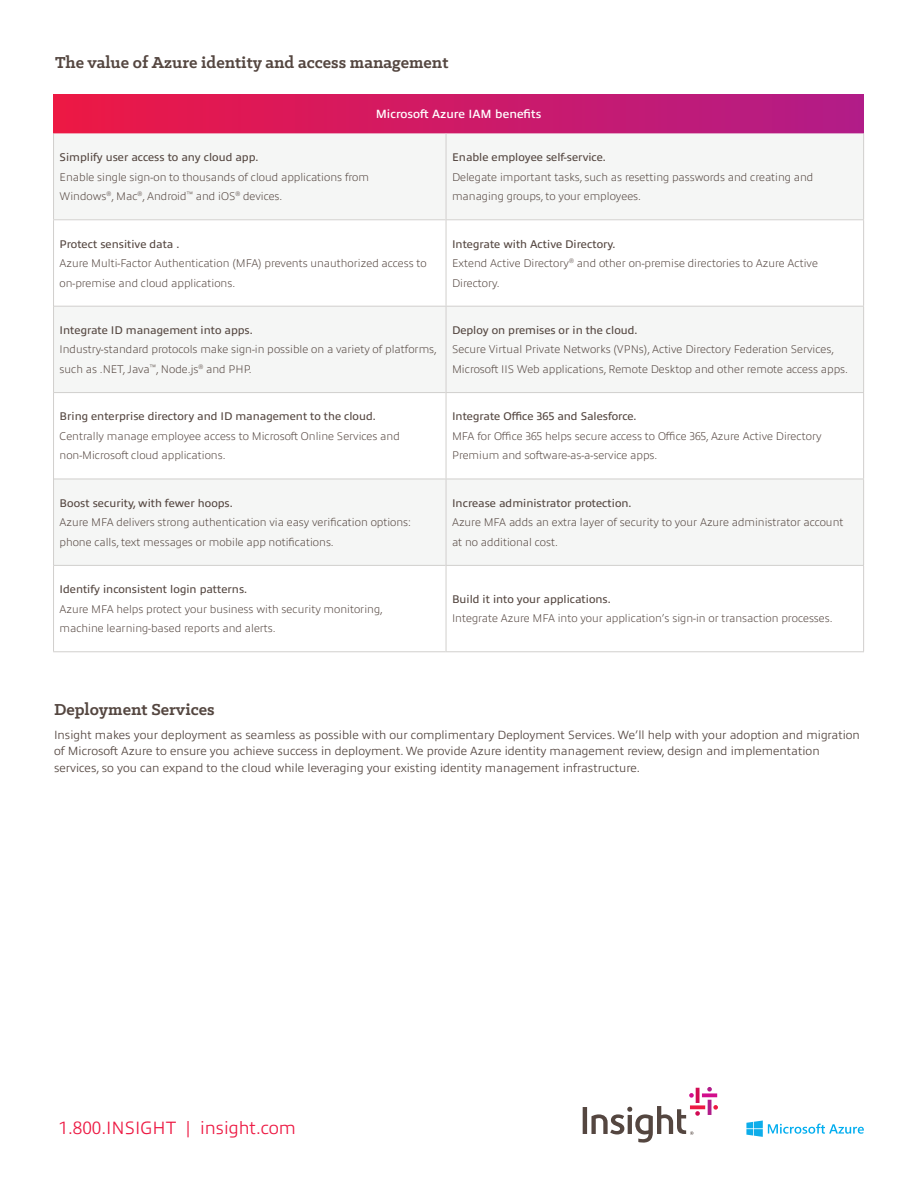
<style>
.page{position:relative;width:918px;height:1188px;background:#fff}
.page>*{position:absolute;margin:0;border:0;box-sizing:border-box;transform-origin:0 0}
.Sub_title_1{font:700 18px "Klinic Slab";color:#544640}
.t1{font:300 18px "Allumi Pro";color:#ed1943}
.copy{font:300 12px/16.5px "Allumi Pro";color:#544640}
.t2{font:600 12px "Allumi Pro";color:#fff}
.t3{font:200 11.25px/19.5px "Allumi Pro";color:#544640}
.t4{font:11.25px "Allumi Pro";color:#544640}
</style>
<div class="page">
<div style="left:54px;top:94px;width:810px;height:39px;background:linear-gradient(to right,#ec1845,#b11c88)"></div>
<svg style="left:54px;top:133px;width:392px;height:432px;fill:#f5f6f5"></svg>
<svg style="left:447px;top:133px;width:416px;height:432px;fill:#f5f6f5"></svg>
<div style="left:54px;top:220px;width:392px;height:86px;background:#fff"></div>
<div style="left:446px;top:220px;width:418px;height:86px;background:#fff"></div>
<hr style="left:53px;top:133px;width:1px;height:86px;background:#d1cfcd">
<hr style="left:53px;top:219px;width:393px;height:1px;background:#d1cfcd">
<hr style="left:53px;top:220px;width:1px;height:86px;background:#d1cfcd">
<hr style="left:53px;top:306px;width:1px;height:86px;background:#d1cfcd">
<hr style="left:53px;top:392px;width:393px;height:1px;background:#d1cfcd">
<hr style="left:53px;top:393px;width:1px;height:86px;background:#d1cfcd">
<hr style="left:53px;top:479px;width:1px;height:86px;background:#d1cfcd">
<hr style="left:53px;top:565px;width:393px;height:1px;background:#d1cfcd">
<hr style="left:53px;top:566px;width:1px;height:85px;background:#d1cfcd">
<hr style="left:53px;top:651px;width:393px;height:1px;background:#d1cfcd">
<hr style="left:446px;top:133px;width:1px;height:86px;background:#d1cfcd">
<hr style="left:446px;top:220px;width:1px;height:86px;background:#d1cfcd">
<hr style="left:54px;top:306px;width:392px;height:1px;background:#d1cfcd">
<hr style="left:446px;top:307px;width:1px;height:85px;background:#d1cfcd">
<hr style="left:446px;top:393px;width:1px;height:86px;background:#d1cfcd">
<hr style="left:54px;top:479px;width:392px;height:1px;background:#d1cfcd">
<hr style="left:446px;top:479px;width:1px;height:86px;background:#d1cfcd">
<hr style="left:446px;top:566px;width:1px;height:85px;background:#d1cfcd">
<hr style="left:863px;top:133px;width:1px;height:86px;background:#d1cfcd">
<hr style="left:446px;top:219px;width:418px;height:1px;background:#d1cfcd">
<hr style="left:863px;top:220px;width:1px;height:86px;background:#d1cfcd">
<hr style="left:446px;top:306px;width:418px;height:1px;background:#d1cfcd">
<hr style="left:863px;top:307px;width:1px;height:85px;background:#d1cfcd">
<hr style="left:446px;top:392px;width:418px;height:1px;background:#d1cfcd">
<hr style="left:863px;top:393px;width:1px;height:86px;background:#d1cfcd">
<hr style="left:446px;top:479px;width:418px;height:1px;background:#d1cfcd">
<hr style="left:863px;top:479px;width:1px;height:86px;background:#d1cfcd">
<hr style="left:446px;top:565px;width:418px;height:1px;background:#d1cfcd">
<hr style="left:863px;top:566px;width:1px;height:85px;background:#d1cfcd">
<hr style="left:446px;top:651px;width:418px;height:1px;background:#d1cfcd">
<svg style="left:583px;top:1087px;width:135px;height:56px"></svg>
<svg style="left:746px;top:1121px;width:118px;height:16px"></svg>
<p class="Sub_title_1" style="left:55px;top:50px;width:395px">The value of Azure identity and access management</p>
<p class="t2" style="left:376px;top:105px;width:167px">Microsoft Azure IAM benefits</p>
<p class="t4" style="left:60px;top:149px;width:200px">Simplify user access to any cloud app.</p>
<p class="t3" style="left:60px;top:166px;width:311px">Enable single sign-on to thousands of cloud applications from</p>
<p class="t3" style="left:60px;top:186px;width:224px">Windows<sup>®</sup>, Mac<sup>®</sup>, Android<sup>™</sup> and iOS<sup>®</sup> devices.</p>
<p class="t4" style="left:452px;top:149px;width:155px">Enable employee self-service.</p>
<p class="t3" style="left:452px;top:166px;width:363px">Delegate important tasks, such as resetting passwords and creating and</p>
<p class="t3" style="left:452px;top:186px;width:191px">managing groups, to your employees.</p>
<p class="t4" style="left:60px;top:235px;width:121px">Protect sensitive data .</p>
<p class="t3" style="left:60px;top:253px;width:369px">Azure Multi-Factor Authentication (MFA) prevents unauthorized access to on-premise and cloud applications.</p>
<p class="t4" style="left:60px;top:322px;width:195px">Integrate ID management into apps.</p>
<p class="t3" style="left:60px;top:339px;width:379px">Industry-standard protocols make sign-in possible on a variety of platforms, such as .NET, Java<sup>™</sup>, Node.js<sup>®</sup> and PHP.</p>
<p class="t4" style="left:60px;top:408px;width:318px">Bring enterprise directory and ID management to the cloud.</p>
<p class="t3" style="left:60px;top:425px;width:342px">Centrally manage employee access to Microsoft Online Services and non-Microsoft cloud applications.</p>
<p class="t4" style="left:60px;top:495px;width:175px">Boost security, with fewer hoops.</p>
<p class="t3" style="left:60px;top:512px;width:353px">Azure MFA delivers strong authentication via easy verification options: phone calls, text messages or mobile app notifications.</p>
<p class="t4" style="left:60px;top:581px;width:189px">Identify inconsistent login patterns.</p>
<p class="t3" style="left:60px;top:598px;width:325px">Azure MFA helps protect your business with security monitoring,</p>
<p class="t3" style="left:60px;top:618px;width:218px">machine learning-based reports and alerts.</p>
<p class="t4" style="left:452px;top:235px;width:165px">Integrate with Active Directory.</p>
<p class="t3" style="left:452px;top:253px;width:367px">Extend Active Directory<sup>®</sup> and other on-premise directories to Azure Active</p>
<p class="t3" style="left:452px;top:272px;width:49px">Directory.</p>
<p class="t4" style="left:452px;top:322px;width:187px">Deploy on premises or in the cloud.</p>
<p class="t3" style="left:452px;top:339px;width:397px">Secure Virtual Private Networks (VPNs), Active Directory Federation Services,<br>Microsoft IIS Web applications, Remote Desktop and other remote access apps.</p>
<p class="t4" style="left:452px;top:408px;width:186px">Integrate Office 365 and Salesforce.</p>
<p class="t3" style="left:452px;top:425px;width:371px">MFA for Office 365 helps secure access to Office 365, Azure Active Directory</p>
<p class="t3" style="left:452px;top:445px;width:207px">Premium and software-as-a-service apps.</p>
<p class="t4" style="left:452px;top:495px;width:181px">Increase administrator protection.</p>
<p class="t3" style="left:452px;top:512px;width:393px">Azure MFA adds an extra layer of security to your Azure administrator account</p>
<p class="t3" style="left:452px;top:531px;width:107px">at no additional cost.</p>
<p class="t4" style="left:452px;top:591px;width:160px">Build it into your applications.</p>
<p class="t3" style="left:452px;top:608px;width:382px">Integrate Azure MFA into your application’s sign-in or transaction processes.</p>
<p class="Sub_title_1" style="left:54px;top:697px;width:162px">Deployment Services</p>
<p class="copy" style="left:54px;top:725px;width:807px">Insight makes your deployment as seamless as possible with our complimentary Deployment Services. We’ll help with your adoption and migration of Microsoft Azure to ensure you achieve success in deployment. We provide Azure identity management review, design and implementation services, so you can expand to the cloud while leveraging your existing identity management infrastructure.</p>
<p class="t1" style="left:58px;top:1115px;width:239px">1.800.INSIGHT | insight.com</p>
</div>
